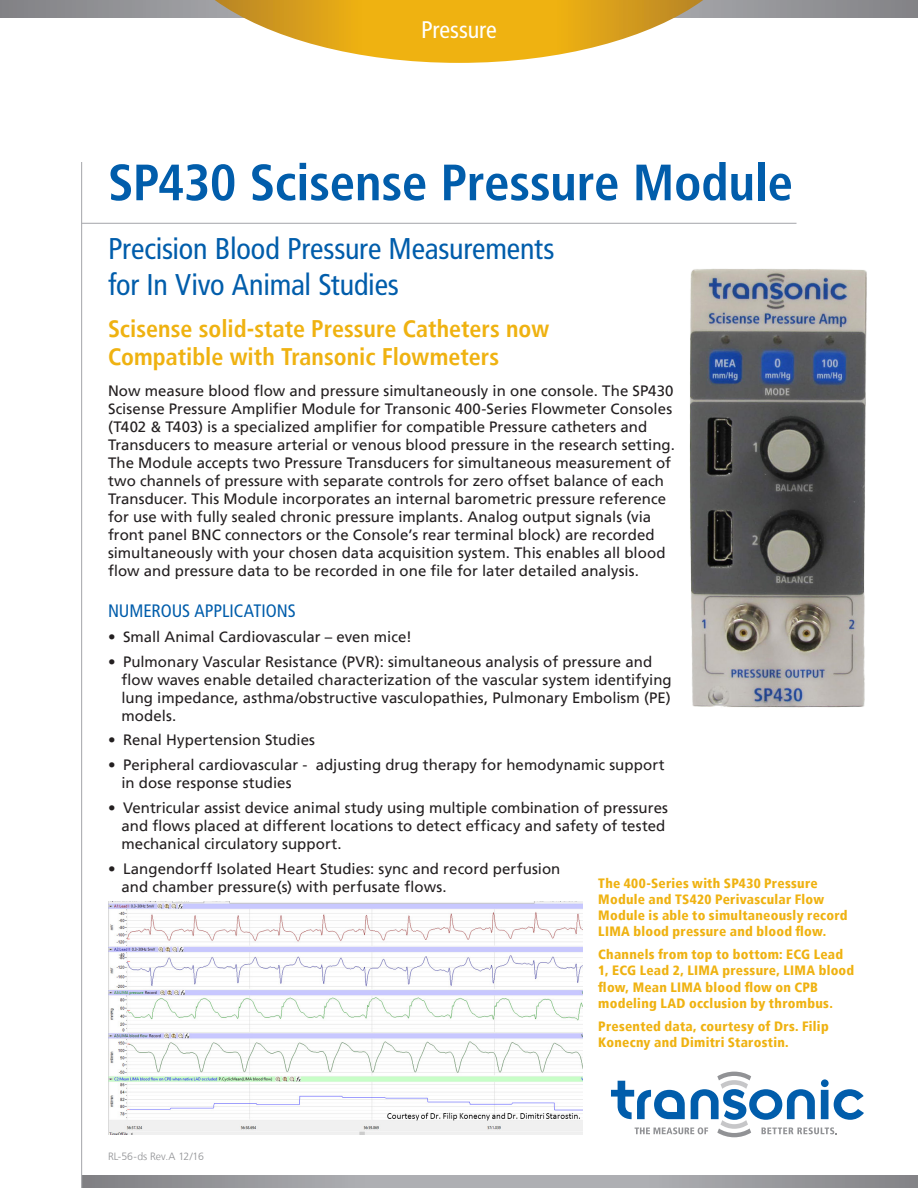
<style>
.page{position:relative;width:918px;height:1188px;background:#fff}
.page>*{position:absolute;margin:0;border:0;box-sizing:border-box;transform-origin:0 0}
.Heading{font:700 condensed 51px "Frutiger LT";letter-spacing:-.01em;color:#015dab}
.Heading_Small{font:condensed 30px/36px "Frutiger LT";letter-spacing:-.005em;color:#015dab}
.Subheading_Gray{font:700 condensed 24px/28.8px "Frutiger LT";color:#efb211}
.Oval_Text{font:condensed 24px "Frutiger LT";letter-spacing:-.005em;color:#fff}
.Subheading_Blue{font:condensed 18px "Frutiger LT";letter-spacing:-.005em;color:#015dab}
.Body_Copy{font:15px/18px "Frutiger LT";color:#231f20}
.Captions_Orange{font:900 condensed 13.5px/16.2px "Frutiger LT";letter-spacing:.02em;color:#efb211}
.Document_Info{font:300 10.5px "Frutiger LT";color:#919295}
</style>
<div class="page">
<svg style="left:82px;top:1175px;width:836px;height:13px;background:#9e9fa3"></svg>
<hr style="left:81px;top:162px;width:1px;height:1026px;background:#aeafb3">
<hr style="left:81px;top:223px;width:715px;height:1px;background:#aeafb3">
<svg style="left:611px;top:1072px;width:253px;height:65px"></svg>
<svg style="left:0;top:0;width:918px;height:17px;background:#919195"></svg>
<svg style="left:215px;top:0;width:488px;height:63px"></svg>
<img style="left:108px;top:902px;width:474px;height:232px">
<img style="left:689px;top:269px;width:178px;height:439px">
<p class="Oval_Text" style="left:421px;top:16px;width:77px">Pressure</p>
<p class="Heading" style="left:108px;top:152px;width:687px">SP430 Scisense Pressure Module</p>
<p class="Heading_Small" style="left:108px;top:231px;width:448px">Precision Blood Pressure Measurements for In Vivo Animal Studies</p>
<p class="Subheading_Gray" style="left:108px;top:314px;width:443px">Scisense solid-state Pressure Catheters now<br>Compatible with Transonic Flowmeters</p>
<p class="Body_Copy" style="left:108px;top:382px;width:568px">Now measure blood flow and pressure simultaneously in one console. The SP430<br>Scisense Pressure Amplifier Module for Transonic 400-Series Flowmeter Consoles (T402 &amp; T403) is a specialized amplifier for compatible Pressure catheters and Transducers to measure arterial or venous blood pressure in the research setting.<br>The Module accepts two Pressure Transducers for simultaneous measurement of two channels of pressure with separate controls for zero offset balance of each Transducer. This Module incorporates an internal barometric pressure reference for use with fully sealed chronic pressure implants. Analog output signals (via front panel BNC connectors or the Console’s rear terminal block) are recorded simultaneously with your chosen data acquisition system. This enables all blood flow and pressure data to be recorded in one file for later detailed analysis.</p>
<p class="Subheading_Blue" style="left:108px;top:601px;width:189px">NUMEROUS APPLICATIONS</p>
<p class="Body_Copy" style="left:108px;top:628px;width:305px">• Small Animal Cardiovascular – even mice!</p>
<p class="Body_Copy" style="left:122px;top:652px;width:552px;text-indent:-14px">• Pulmonary Vascular Resistance (PVR): simultaneous analysis of pressure and flow waves enable detailed characterization of the vascular system identifying lung impedance, asthma/obstructive vasculopathies, Pulmonary Embolism (PE) models.</p>
<p class="Body_Copy" style="left:108px;top:731px;width:209px">• Renal Hypertension Studies</p>
<p class="Body_Copy" style="left:122px;top:756px;width:545px;text-indent:-14px">• Peripheral cardiovascular - adjusting drug therapy for hemodynamic support in dose response studies</p>
<p class="Body_Copy" style="left:122px;top:799px;width:548px;text-indent:-14px">• Ventricular assist device animal study using multiple combination of pressures and flows placed at different locations to detect efficacy and safety of tested mechanical circulatory support.</p>
<p class="Body_Copy" style="left:122px;top:859px;width:440px;text-indent:-14px">• Langendorff Isolated Heart Studies: sync and record perfusion and chamber pressure(s) with perfusate flows.</p>
<p class="Captions_Orange" style="left:598px;top:875px;width:251px">The 400-Series with SP430 Pressure Module and TS420 Perivascular Flow Module is able to simultaneously record LIMA blood pressure and blood flow.</p>
<p class="Captions_Orange" style="left:598px;top:946px;width:258px">Channels from top to bottom: ECG Lead 1, ECG Lead 2, LIMA pressure, LIMA blood flow, Mean LIMA blood flow on CPB modeling LAD occlusion by thrombus.</p>
<p class="Captions_Orange" style="left:598px;top:1018px;width:232px">Presented data, courtesy of Drs. Filip<br>Konecny and Dimitri Starostin.</p>
<p class="Document_Info" style="left:108px;top:1150px;width:97px">RL-56-ds Rev.A 12/16</p>
</div>
